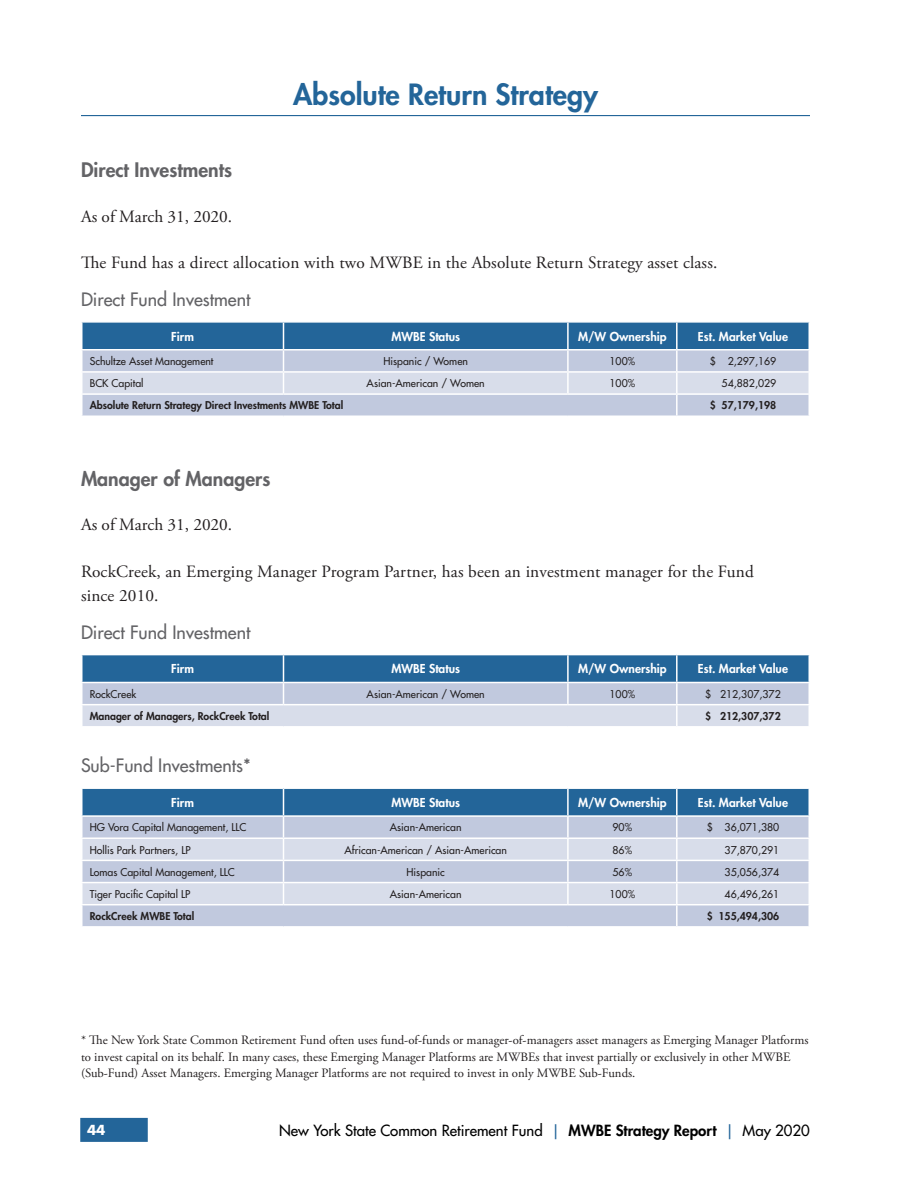
<style>
.page{position:relative;width:918px;height:1188px;background:#fff}
.page>*{position:absolute;margin:0;border:0;box-sizing:border-box;transform-origin:0 0}
.Asset_Class{font:800 28.5px "Futura Std";color:#236599}
.Subhead_1_-_left_ali{font:800 19.5px "Futura Std";color:#636366}
.Subhead_2{font:500 18px "Futura Std";color:#636366}
.Body{font:17.25px/24px "Adobe Garamond Pro";letter-spacing:.01em;color:#231f20}
.Body_-_After_Subhead{font:17.25px "Adobe Garamond Pro";color:#231f20}
.t1{font:500 15px "Futura Std";color:#000}
.t2{font:700 13.5px "Futura Std";color:#fff}
.Asterisk{font:12.75px/16.5px "Adobe Garamond Pro";color:#231f20}
.TH{font:800 12px "Futura Std";color:#fff}
.TD_-_Centered{font:500 10.5px "Futura Std";color:#231f20}
.TD_-_Left_Column{font:500 10.5px "Futura Std";color:#231f20}
.TD_-_Left_Column-2{font:800 10.5px "Futura Std";color:#231f20}
.TD_-_Right_Column{font:500 10.5px "Futura Std";color:#231f20}
.TD_-_Right_Column-2{font:800 10.5px "Futura Std";color:#231f20}
.s1{color:#236599}
.s2{font-weight:800}
</style>
<div class="page">
<div style="left:80px;top:1118px;width:68px;height:24px;background:#236599"></div>
<hr style="left:81px;top:115px;width:729px;height:1px;background:#236599">
<svg style="left:81px;top:322px;width:728px;height:93px;background:#9ab2cd"></svg>
<hr style="left:677px;top:393px;width:133px;height:2px;background:#fff">
<hr style="left:81px;top:371px;width:203px;height:2px;background:#fff">
<hr style="left:284px;top:371px;width:284px;height:2px;background:#fff">
<hr style="left:568px;top:371px;width:109px;height:2px;background:#fff">
<hr style="left:81px;top:393px;width:203px;height:2px;background:#fff">
<hr style="left:284px;top:393px;width:284px;height:2px;background:#fff">
<hr style="left:568px;top:393px;width:109px;height:2px;background:#fff">
<hr style="left:676px;top:395px;width:2px;height:20px;background:#fff">
<svg style="left:81px;top:655px;width:728px;height:71px;background:#8fabc8"></svg>
<hr style="left:677px;top:704px;width:133px;height:1px;background:#fff">
<hr style="left:81px;top:704px;width:203px;height:1px;background:#fff">
<hr style="left:284px;top:704px;width:284px;height:1px;background:#fff">
<hr style="left:568px;top:704px;width:109px;height:1px;background:#fff">
<hr style="left:676px;top:705px;width:2px;height:21px;background:#fff">
<svg style="left:81px;top:788px;width:728px;height:138px;background:#abbdd5"></svg>
<hr style="left:677px;top:904px;width:133px;height:1px;background:#fff">
<hr style="left:81px;top:837px;width:203px;height:2px;background:#fff">
<hr style="left:284px;top:837px;width:284px;height:2px;background:#fff">
<hr style="left:568px;top:837px;width:109px;height:2px;background:#fff">
<hr style="left:81px;top:860px;width:203px;height:1px;background:#fff">
<hr style="left:284px;top:860px;width:284px;height:1px;background:#fff">
<hr style="left:568px;top:860px;width:109px;height:1px;background:#fff">
<hr style="left:81px;top:882px;width:203px;height:1px;background:#fff">
<hr style="left:284px;top:882px;width:284px;height:1px;background:#fff">
<hr style="left:568px;top:882px;width:109px;height:1px;background:#fff">
<hr style="left:81px;top:904px;width:203px;height:1px;background:#fff">
<hr style="left:284px;top:904px;width:284px;height:1px;background:#fff">
<hr style="left:568px;top:904px;width:109px;height:1px;background:#fff">
<hr style="left:676px;top:905px;width:2px;height:21px;background:#fff">
<p class="Asset_Class" style="left:293px;top:76px;width:306px">Absolute Return Strategy</p>
<p class="Subhead_1_-_left_ali" style="left:81px;top:158px;width:153px">Direct Investments</p>
<p class="Body_-_After_Subhead" style="left:81px;top:206px;width:153px">As of March 31, 2020.</p>
<p class="Body" style="left:81px;top:251px;width:638px">The Fund has a direct allocation with two MWBE in the Absolute Return Strategy asset class.</p>
<p class="Subhead_2" style="left:81px;top:288px;width:171px">Direct Fund Investment</p>
<p class="TH" style="left:171px;top:329px;width:24px">Firm</p>
<p class="TH" style="left:391px;top:329px;width:70px">MWBE Status</p>
<p class="TH" style="left:578px;top:329px;width:90px">M/W Ownership</p>
<p class="TH" style="left:698px;top:329px;width:92px">Est. Market Value</p>
<p class="TD_-_Left_Column" style="left:90px;top:355px;width:125px">Schultze Asset Management</p>
<p class="TD_-_Centered" style="left:383px;top:355px;width:86px">Hispanic / Women</p>
<p class="TD_-_Centered" style="left:610px;top:355px;width:27px">100%</p>
<p class="TD_-_Right_Column" style="left:710px;top:355px;width:68px">$ 2,297,169</p>
<p class="TD_-_Left_Column" style="left:90px;top:377px;width:55px">BCK Capital</p>
<p class="TD_-_Centered" style="left:367px;top:377px;width:120px">Asian-American / Women</p>
<p class="TD_-_Centered" style="left:610px;top:377px;width:27px">100%</p>
<p class="TD_-_Right_Column" style="left:722px;top:377px;width:56px">54,882,029</p>
<p class="TD_-_Left_Column-2" style="left:90px;top:399px;width:255px">Absolute Return Strategy Direct Investments MWBE Total</p>
<p class="TD_-_Right_Column-2" style="left:710px;top:399px;width:68px">$ 57,179,198</p>
<p class="Subhead_1_-_left_ali" style="left:81px;top:466px;width:191px">Manager of Managers</p>
<p class="Body_-_After_Subhead" style="left:81px;top:514px;width:153px">As of March 31, 2020.</p>
<p class="Body" style="left:81px;top:560px;width:674px">RockCreek, an Emerging Manager Program Partner, has been an investment manager for the Fund since 2010.</p>
<p class="Subhead_2" style="left:81px;top:621px;width:171px">Direct Fund Investment</p>
<p class="TH" style="left:171px;top:661px;width:24px">Firm</p>
<p class="TH" style="left:391px;top:661px;width:70px">MWBE Status</p>
<p class="TH" style="left:578px;top:661px;width:90px">M/W Ownership</p>
<p class="TH" style="left:698px;top:661px;width:92px">Est. Market Value</p>
<p class="TD_-_Left_Column" style="left:90px;top:687px;width:48px">RockCreek</p>
<p class="TD_-_Centered" style="left:367px;top:687px;width:120px">Asian-American / Women</p>
<p class="TD_-_Centered" style="left:610px;top:687px;width:27px">100%</p>
<p class="TD_-_Right_Column" style="left:705px;top:687px;width:77px">$ 212,307,372</p>
<p class="TD_-_Left_Column-2" style="left:90px;top:710px;width:181px">Manager of Managers, RockCreek Total</p>
<p class="TD_-_Right_Column-2" style="left:705px;top:710px;width:77px">$ 212,307,372</p>
<p class="Subhead_2" style="left:81px;top:755px;width:171px">Sub-Fund Investments*</p>
<p class="TH" style="left:171px;top:795px;width:24px">Firm</p>
<p class="TH" style="left:391px;top:795px;width:70px">MWBE Status</p>
<p class="TH" style="left:578px;top:795px;width:90px">M/W Ownership</p>
<p class="TH" style="left:698px;top:795px;width:92px">Est. Market Value</p>
<p class="TD_-_Left_Column" style="left:90px;top:821px;width:158px">HG Vora Capital Management, LLC</p>
<p class="TD_-_Centered" style="left:390px;top:821px;width:73px">Asian-American</p>
<p class="TD_-_Centered" style="left:613px;top:821px;width:21px">90%</p>
<p class="TD_-_Right_Column" style="left:707px;top:821px;width:74px">$ 36,071,380</p>
<p class="TD_-_Left_Column" style="left:90px;top:843px;width:102px">Hollis Park Partners, LP</p>
<p class="TD_-_Centered" style="left:344px;top:843px;width:164px">African-American / Asian-American</p>
<p class="TD_-_Centered" style="left:613px;top:843px;width:21px">86%</p>
<p class="TD_-_Right_Column" style="left:725px;top:843px;width:56px">37,870,291</p>
<p class="TD_-_Left_Column" style="left:90px;top:865px;width:147px">Lomas Capital Management, LLC</p>
<p class="TD_-_Centered" style="left:407px;top:865px;width:40px">Hispanic</p>
<p class="TD_-_Centered" style="left:613px;top:865px;width:21px">56%</p>
<p class="TD_-_Right_Column" style="left:725px;top:865px;width:56px">35,056,374</p>
<p class="TD_-_Left_Column" style="left:90px;top:888px;width:102px">Tiger Pacific Capital LP</p>
<p class="TD_-_Centered" style="left:390px;top:888px;width:73px">Asian-American</p>
<p class="TD_-_Centered" style="left:610px;top:888px;width:27px">100%</p>
<p class="TD_-_Right_Column" style="left:725px;top:888px;width:56px">46,496,261</p>
<p class="TD_-_Left_Column-2" style="left:90px;top:910px;width:106px">RockCreek MWBE Total</p>
<p class="TD_-_Right_Column-2" style="left:707px;top:910px;width:74px">$ 155,494,306</p>
<p class="Asterisk" style="left:81px;top:1032px;width:729px">* The New York State Common Retirement Fund often uses fund-of-funds or manager-of-managers asset managers as Emerging Manager Platforms to invest capital on its behalf. In many cases, these Emerging Manager Platforms are MWBEs that invest partially or exclusively in other MWBE (Sub-Fund) Asset Managers. Emerging Manager Platforms are not required to invest in only MWBE Sub-Funds.</p>
<p class="t2" style="left:87px;top:1121px;width:20px">44</p>
<p class="t1" style="left:279px;top:1121px;width:532px">New York State Common Retirement Fund <span class="s1">|</span> <span class="s2">MWBE Strategy Report</span> <span class="s1">|</span> May 2020</p>
</div>
